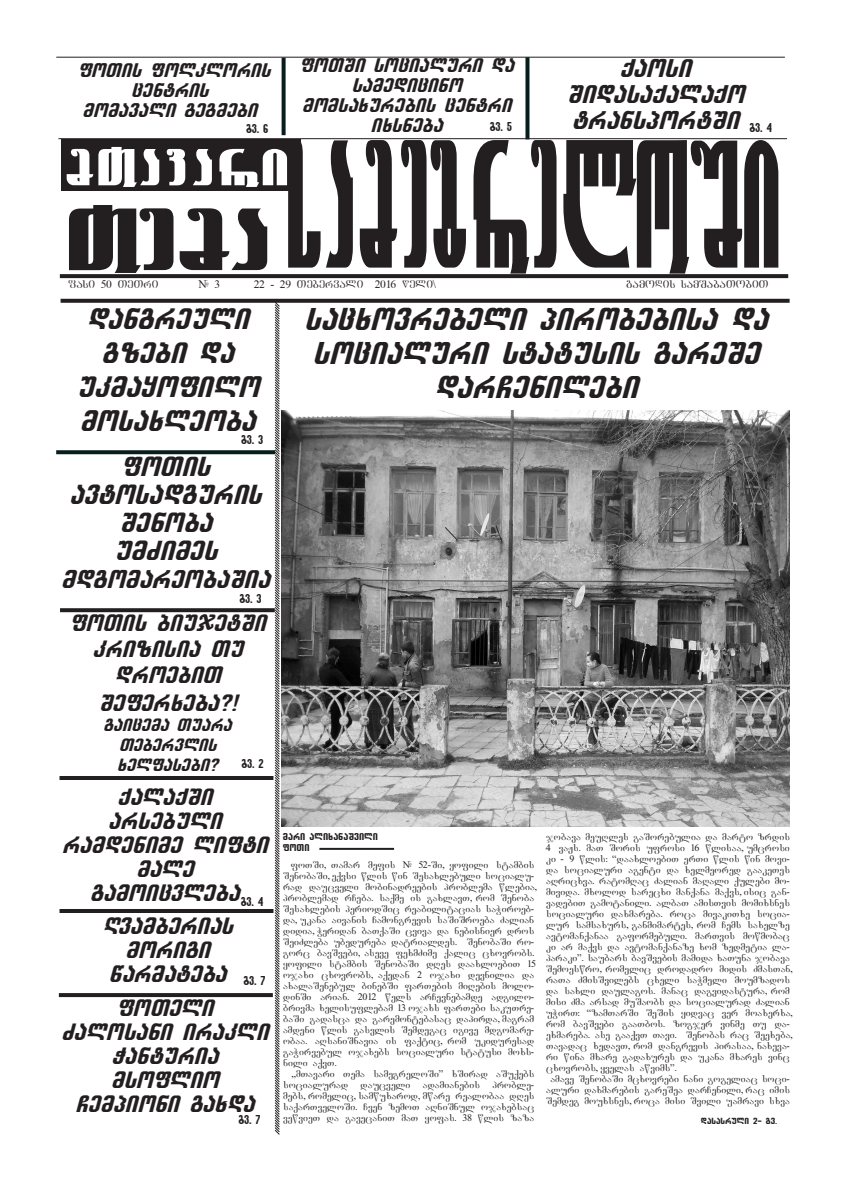
<style>
.page{position:relative;width:842px;height:1191px;background:#fff}
.page>*{position:absolute;margin:0;border:0;box-sizing:border-box;transform-origin:0 0}
.t1{font:186px "Geo Gordeladze";letter-spacing:.03em;color:#231f20;scale:.4 1}
.t2{font:90px "Geo Gordeladze";color:#231f20;scale:1.1 1}
.t3{font:53px "Geo Gordeladze";letter-spacing:.075em;color:#fff}
.t4{font:italic 32px/34px "Balav Mtavr";color:#231f20;text-align:center}
.t5{font:italic 30px/34px "Balav Mtavr";color:#231f20;text-align:center}
.t6{font:italic 28px/28px "Balav Mtavr";color:#231f20;text-align:center}
.t7{font:italic 26px "Balav Mtavr";color:#231f20}
.t8{font:italic 24px/24px "Balav Mtavr";color:#231f20;text-align:center}
.t9{font:italic 20px/20px "Balav Mtavr";color:#231f20;text-align:center}
.t10{font:italic 18px "Balav Mtavr";color:#231f20}
.t11{font:12px "Saqartvelo";color:#231f20}
.t12{font:11.5px "Geo Acad Mtavr";color:#231f20}
.t13{font:10px/11px "Acad Nusx";color:#231f20}
.t14{font:10px "Balav Mtavr";color:#231f20}
.t15{font:9px "Balav Mtavr";color:#231f20}
</style>
<div class="page">
<svg style="left:60px;top:274px;width:728px;height:4px;background:#292526"></svg>
<svg style="left:61px;top:299px;width:729px;height:4px;background:#2f2b2c"></svg>
<svg style="left:56px;top:450px;width:218px;height:4px"></svg>
<svg style="left:282px;top:58px;width:4px;height:77px"></svg>
<svg style="left:525px;top:58px;width:4px;height:80px"></svg>
<hr style="left:58px;top:138px;width:729px;height:1px;background:#231f20">
<hr style="left:56px;top:57px;width:729px;height:1px;background:#231f20">
<hr style="left:59px;top:776px;width:214px;height:4px;background:#231f20">
<hr style="left:59px;top:909px;width:214px;height:4px;background:#231f20">
<svg style="left:59px;top:993px;width:214px;height:4px"></svg>
<svg style="left:60px;top:608px;width:214px;height:4px"></svg>
<svg style="left:274px;top:301px;width:7px;height:834px"></svg>
<div style="left:61px;top:139px;width:240px;height:52px;background:#231f20"></div>
<hr style="left:319px;top:848px;width:75px;height:2px;background:#231f20">
<img style="left:282px;top:410px;width:508px;height:417px">
<p class="t9" style="left:299px;top:55px;width:220px">FOTSI SOCIALURI DA<br>SAMEDICINO</p>
<p class="t9" style="left:302px;top:95px;width:215px">MOMSAXUREBIS CENTRI<br>IXSNEBA</p>
<p class="t9" style="left:77px;top:60px;width:199px">FOTIS FOLKLORIS<br>CENTRIS</p>
<p class="t9" style="left:82px;top:100px;width:180px">MOMAVALI GEGMEBI</p>
<p class="t11" style="left:246px;top:121px;width:23px">GV. 6</p>
<p class="t11" style="left:490px;top:120px;width:23px">GV. 5</p>
<p class="t7" style="left:619px;top:53px;width:78px">QAOSI</p>
<p class="t7" style="left:566px;top:79px;width:185px">SIDASAQALAQO</p>
<p class="t7" style="left:571px;top:105px;width:174px">TRANSPORTSI</p>
<p class="t11" style="left:750px;top:121px;width:24px">GV. 4</p>
<p class="t1" style="left:285px;top:112px;width:1240px">samegreloSi</p>
<p class="t3" style="left:64px;top:141px;width:225px">mTavari</p>
<p class="t2" style="left:64px;top:195px;width:188px">Tema</p>
<p class="t12" style="left:68px;top:280px;width:92px">FASI 50 TETRI</p>
<p class="t12" style="left:198px;top:280px;width:23px"># 3</p>
<p class="t12" style="left:254px;top:280px;width:184px">22 - 29 TEBERVALI 2016 WELI\</p>
<p class="t12" style="left:626px;top:280px;width:161px">GAMODIS SAMSABATOBITNNN</p>
<p class="t5" style="left:86px;top:301px;width:170px">DANGREULI<br>GZEBI DA</p>
<p class="t5" style="left:76px;top:369px;width:190px">UKMAYOFILO</p>
<p class="t5" style="left:79px;top:403px;width:183px">MOSAXLEOBA</p>
<p class="t11" style="left:241px;top:433px;width:23px">GV. 3</p>
<p class="t6" style="left:121px;top:452px;width:96px">FOTIS</p>
<p class="t6" style="left:69px;top:480px;width:199px">AVTOSADGURIS<br>SENOBA</p>
<p class="t6" style="left:113px;top:536px;width:111px">UMZIMES</p>
<p class="t7" style="left:61px;top:564px;width:216px">MDGOMAREOBASIA</p>
<p class="t11" style="left:240px;top:592px;width:23px">GV. 3</p>
<p class="t8" style="left:69px;top:610px;width:203px">FOTIS BIUJETSI</p>
<p class="t8" style="left:92px;top:636px;width:157px">KRIZISIA TU</p>
<p class="t8" style="left:114px;top:662px;width:113px">DROEBIT</p>
<p class="t8" style="left:98px;top:690px;width:145px">SEFERXEBA?!</p>
<p class="t10" style="left:103px;top:714px;width:133px">GAICEMA TUARA</p>
<p class="t10" style="left:119px;top:734px;width:103px">TEBERVLIS</p>
<p class="t10" style="left:117px;top:754px;width:106px">XELFASEBI?</p>
<p class="t8" style="left:117px;top:784px;width:101px">QALAQSI</p>
<p class="t8" style="left:108px;top:808px;width:120px">ARSEBULI</p>
<p class="t8" style="left:62px;top:832px;width:212px">RAMDENIME LIFTI</p>
<p class="t8" style="left:136px;top:856px;width:64px">MALE</p>
<p class="t8" style="left:90px;top:880px;width:156px">GAMOICVLEBA</p>
<p class="t11" style="left:242px;top:757px;width:23px">GV. 2</p>
<p class="t11" style="left:241px;top:894px;width:24px">GV. 4</p>
<p class="t8" style="left:102px;top:913px;width:137px">RVAMBERIAS</p>
<p class="t8" style="left:125px;top:937px;width:91px">MORIGI</p>
<p class="t8" style="left:109px;top:961px;width:124px">WARMATEBA</p>
<p class="t11" style="left:244px;top:973px;width:23px">GV. 7</p>
<p class="t8" style="left:116px;top:996px;width:103px">FOTELI</p>
<p class="t8" style="left:61px;top:1020px;width:213px">ZALOSANI IRAKLI<br>WANTURIA</p>
<p class="t8" style="left:111px;top:1068px;width:114px">MSOFLIO</p>
<p class="t8" style="left:75px;top:1092px;width:186px">CEMPIONI GAXDA</p>
<p class="t11" style="left:239px;top:1112px;width:23px">GV. 7</p>
<p class="t4" style="left:304px;top:302px;width:471px">SACXOVREBELI PIROBEBISA DA<br>SOCIALURI STATUSIS GARESE<br>DARCENILEBI</p>
<p class="t14" style="left:283px;top:830px;width:97px">MARI ALIXANASVILI</p>
<p class="t14" style="left:283px;top:841px;width:28px">FOTI</p>
<p class="t13" style="left:283px;top:860px;width:256px;text-indent:8px">FOTSI, TAMAR MEFIS # 52-SI, YOFILI STAMBIS SENOBASI, EQVSI WLIS WIN SESAXLEBULI SOCIALU-RAD DAUCVELI MOBINADREEBIS PROBLEMA WLEBIA, PROBLEMAD RCEBA. SAQME IS GAXLAVT, ROM SENOBA SESAXLEBIS PERIODSIC REABILITACIAS SAWIROEB-DA, UKANA AIVANIS CAMONGREVIS SASISROEBA ZALIAN DIDIA, WERIDAN BATQASI CVIVA DA NEBISNIER DROS SEIZLEBA UBEDUREBA DATRIALDES. SENOBASI RO-GORC BAVSVEBI, ASEVE FEXMZIME QALIC CXOVROBS.<br>YOFILI STAMBIS SENOBASI DRES DAAXLOEBIT 15<br>OJAXI CXOVROBS, AQEDAN 2 OJAXI DEVNILIA DA AXALASENEBUL BINEBSI FARTEBIS MIREBIS MOLO-DINSI ARIAN. 2012 WELS ARCEVNEBAMDE ADGILO-BRIVMA XELISUFLEBAM 13 OJAXS FARTEBI SAKUTRE-BASI GADASCA DA GAREMONTEBASAC DAPIRDA, MAGRAM AMDENI WLIS GASVLIS SEMDEGAC IGIVE MDGOMARE-OBAA. ARSANISNAVIA IS FAQTIC, ROM UKIDURESAD GAWIRVEBUL OJAXEBS SOCIALURI STATUSI MOXS-NILI AQVT.</p>
<p class="t13" style="left:283px;top:1069px;width:253px;text-align:justify;text-indent:8px">,,MTAVARI TEMA SAMEGRELOSI” XSIRAD ASUQEBS SOCIALURAD DAUCVELI ADAMIANEBIS PROBLE-MEBS, ROMELIC, SAMWUXAROD, MWARE REALOBAA DRES SAQARTVELOSI. CVEN ZEMOT ARNISNUL OJAXEBSAC VEWVIET DA GAVECANIT MAT YOFAS. 38 WLIS ZAZA</p>
<p class="t13" style="left:546px;top:832px;width:248px">JOBAVA MEURLES GASOREBULIA DA MARTO ZRDIS 4 VAJS. MAT SORIS UFROSI 16 WLISAA, UMCROSI KI - 9 WLIS: “DAAXLOEBIT ERTI WLIS WIN MOVI-DA SOCIALURI AGENTI DA XELMEORED GAAKETES ARRICXVA. RATOMRAC ZALIAN MARALI QULEBI MO-MIVIDA. MXOLOD SARECXI MANQANA MAQVS, ISIC GAN-VADEBIT GAMOTANILI. ALBAT AMISTVIS MOMIXSNES SOCIALURI DAXMAREBA. ROCA MIVAKITXE SOCIA-LUR SAMSAXURS, GANMIMARTES, ROM CEMS SAXELZE AVTOMANQANAA GAFORMEBULI. MARTVIS MOWMOBAC KI AR MAQVS DA AVTOMANQANAZE XOM ZEDMETIA LA-PARAKI”. SAUBARS BAVSVEBIS MAMIDA XATUNA JOBAVA SEMOESWRO, ROMELIC DRODADRO MIDIS ZMASTAN, RATA ZMISSVILEBS CXELI SAWMELI MOUMZADOS DA SAXLI DAULAGOS. MANAC DAGVIDASTURA, ROM MISI ZMA ARSAD MUSAOBS DA SOCIALURAD ZALIAN UWIRT: “ZAMTARSI SESIS YIDVAC VER MOAXERXA, ROM BAVSVEBI GAATBOS. ZOGJER VINME TU DA-EXMAREBA. ASE GAAQVT TAVI. SENOBAS RAC SEEXEBA, TAVADAC XEDAVT, ROM DANGREVIS PIRASAA, NAXEVA-RI WINA MXARE GADAXURES DA UKANA MXARES VINC CXOVROBS, YVELAS AWVIMS”.</p>
<p class="t13" style="left:546px;top:1074px;width:245px;text-align:center">AMAVE SENOBASI MCXOVREBI NANI GOGELIAC SOCI-<br>ALURI DAXMAREBIS GARESEA DARCENILI, RAC IMIS<br>SEMDEG MOUXSNES, ROCA MISI SVILI UAMRAVI SXVA</p>
<p class="t15" style="left:701px;top:1115px;width:78px">DASASRULI 2- GV.</p>
</div>
